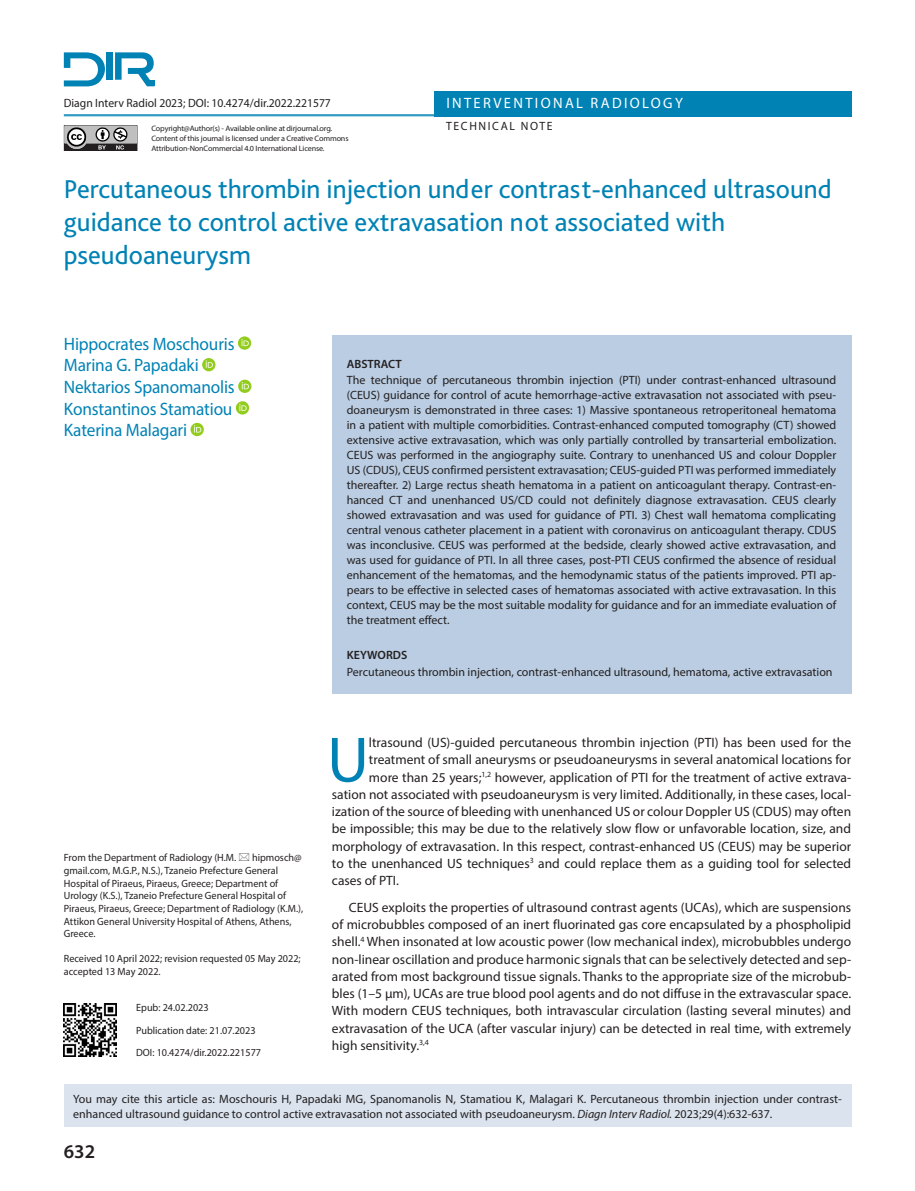
<style>
.page{position:relative;width:915px;height:1191px;background:#fff}
.page>*{position:absolute;margin:0;border:0;box-sizing:border-box;transform-origin:0 0}
.ILK_YAZI{font:64.65px "Myriad Pro";color:#0082b5}
.BASLIK{font:27px/33px "Bliss Pro";color:#0082b5}
.t1{font:600 19.5px "Myriad Pro";color:#231f20}
.YAZARLAR{font:18px "Myriad Pro";letter-spacing:-.01em;color:#0082b5;scale:.96 1}
.t2{font:15px "Myriad Pro";letter-spacing:.16em;color:#fff}
.YAZI{font:13.5px/17.2px "Myriad Pro";color:#231f20;text-align:justify}
.ILK_YAZI-2{font:13.5px "Myriad Pro";color:#231f20}
.ÖZET{font:12px/15px "Myriad Pro";color:#231f20;text-align:justify}
.CITE_AS{font:12px/15px "Myriad Pro";color:#231f20}
.BAS_KISMI{font:12px "Myriad Pro";color:#231f20}
.ÖZET-2{font:600 12px "Myriad Pro";color:#231f20}
.TUR-2{font:12px "Myriad Pro";letter-spacing:.14em;color:#231f20}
.YAZISMA{font:10.5px/12.6px "Myriad Pro";color:#231f20}
.t3{font:7.8px/9.8px "Myriad Pro";letter-spacing:-.02em;color:#231f20;scale:1.04 1}
.s1{font-style:italic}
</style>
<div class="page">
<div style="left:434px;top:91px;width:416px;height:25px;background:#0082b5"></div>
<hr style="left:64px;top:114px;width:786px;height:2px;background:#0082b5">
<div style="left:147px;top:80px;width:8px;height:6px;background:#0082b5"></div>
<div style="left:106px;top:52px;width:7px;height:28px;background:#0082b5"></div>
<svg style="left:64px;top:52px;width:41px;height:34px"></svg>
<svg style="left:115px;top:52px;width:39px;height:34px"></svg>
<svg style="left:64px;top:125px;width:73px;height:26px;background:#878686"></svg>
<div style="left:64px;top:1084px;width:786px;height:43px;background:#dae3ee"></div>
<svg style="left:238px;top:336px;width:13px;height:14px"></svg>
<svg style="left:241px;top:339px;width:8px;height:7px"></svg>
<svg style="left:202px;top:358px;width:13px;height:13px"></svg>
<svg style="left:206px;top:360px;width:7px;height:8px"></svg>
<svg style="left:238px;top:380px;width:13px;height:13px"></svg>
<svg style="left:241px;top:382px;width:8px;height:7px"></svg>
<svg style="left:236px;top:401px;width:13px;height:13px"></svg>
<svg style="left:239px;top:404px;width:7px;height:7px"></svg>
<svg style="left:190px;top:423px;width:14px;height:13px"></svg>
<svg style="left:194px;top:425px;width:7px;height:7px"></svg>
<div style="left:332px;top:335px;width:518px;height:358px;background:#bacde2"></div>
<img style="left:64px;top:1003px;width:53px;height:53px">
<p class="BAS_KISMI" style="left:64px;top:96px;width:268px">Diagn Interv Radiol 2023; DOI: 10.4274/dir.2022.221577</p>
<p class="t3" style="left:151px;top:124px;width:191px">Copyright@Author(s) - Available online at dirjournal.org.<br>Content of this journal is licensed under a Creative Commons<br>Attribution-NonCommercial 4.0 International License.</p>
<p class="t2" style="left:446px;top:94px;width:238px">INTERVENTIONAL RADIOLOGY</p>
<p class="TUR-2" style="left:446px;top:118px;width:108px">TECHNICAL NOTE</p>
<p class="BASLIK" style="left:64px;top:172px;width:769px">Percutaneous thrombin injection under contrast-enhanced ultrasound guidance to control active extravasation not associated with pseudoaneurysm</p>
<p class="YAZARLAR" style="left:64px;top:332px;width:179px">Hippocrates Moschouris</p>
<p class="YAZARLAR" style="left:64px;top:354px;width:142px">Marina G. Papadaki</p>
<p class="YAZARLAR" style="left:64px;top:376px;width:179px">Nektarios Spanomanolis</p>
<p class="YAZARLAR" style="left:64px;top:397px;width:177px">Konstantinos Stamatiou</p>
<p class="YAZARLAR" style="left:64px;top:419px;width:130px">Katerina Malagari</p>
<p class="YAZISMA" style="left:64px;top:851px;width:174px">From the Department of Radiology (H.M.</p>
<p class="YAZISMA" style="left:64px;top:851px;width:241px;text-indent:188px">hipmosch@ gmail.com, M.G.P., N.S.), Tzaneio Prefecture General Hospital of Piraeus, Piraeus, Greece; Department of Urology (K.S.), Tzaneio Prefecture General Hospital of Piraeus, Piraeus, Greece; Department of Radiology (K.M.), Attikon General University Hospital of Athens, Athens, Greece.</p>
<p class="YAZISMA" style="left:64px;top:952px;width:238px">Received 10 April 2022; revision requested 05 May 2022; accepted 13 May 2022.</p>
<p class="YAZISMA" style="left:136px;top:1001px;width:74px">Epub: 24.02.2023</p>
<p class="YAZISMA" style="left:136px;top:1023px;width:121px">Publication date: 21.07.2023</p>
<p class="YAZISMA" style="left:136px;top:1046px;width:126px">DOI: 10.4274/dir.2022.221577</p>
<p class="ÖZET-2" style="left:347px;top:356px;width:56px">ABSTRACT</p>
<p class="ÖZET" style="left:347px;top:372px;width:491px">The technique of percutaneous thrombin injection (PTI) under contrast-enhanced ultrasound (CEUS) guidance for control of acute hemorrhage-active extravasation not associated with pseu&shy;doaneurysm is demonstrated in three cases: 1) Massive spontaneous retroperitoneal hematoma in a patient with multiple comorbidities. Contrast-enhanced computed tomography (CT) showed extensive active extravasation, which was only partially controlled by transarterial embolization.<br>CEUS was performed in the angiography suite. Contrary to unenhanced US and colour Doppler US (CDUS), CEUS confirmed persistent extravasation; CEUS-guided PTI was performed immediately thereafter. 2) Large rectus sheath hematoma in a patient on anticoagulant therapy. Contrast-en&shy;hanced CT and unenhanced US/CD could not definitely diagnose extravasation. CEUS clearly showed extravasation and was used for guidance of PTI. 3) Chest wall hematoma complicating central venous catheter placement in a patient with coronavirus on anticoagulant therapy. CDUS was inconclusive. CEUS was performed at the bedside, clearly showed active extravasation, and was used for guidance of PTI. In all three cases, post-PTI CEUS confirmed the absence of residual enhancement of the hematomas, and the hemodynamic status of the patients improved. PTI ap&shy;pears to be effective in selected cases of hematomas associated with active extravasation. In this context, CEUS may be the most suitable modality for guidance and for an immediate evaluation of the treatment effect.</p>
<p class="ÖZET-2" style="left:347px;top:647px;width:62px">KEYWORDS</p>
<p class="ÖZET" style="left:347px;top:664px;width:487px">Percutaneous thrombin injection, contrast-enhanced ultrasound, hematoma, active extravasation</p>
<p class="ILK_YAZI" style="left:327px;top:720px;width:43px">U</p>
<p class="ILK_YAZI-2" style="left:369px;top:734px;width:483px">ltrasound (US)-guided percutaneous thrombin injection (PTI) has been used for the</p>
<p class="ILK_YAZI-2" style="left:369px;top:751px;width:483px">treatment of small aneurysms or pseudoaneurysms in several anatomical locations for</p>
<p class="ILK_YAZI-2" style="left:369px;top:768px;width:483px">more than 25 years;<sup>1,2</sup> however, application of PTI for the treatment of active extrava-</p>
<p class="ILK_YAZI-2" style="left:332px;top:786px;width:520px">sation not associated with pseudoaneurysm is very limited. Additionally, in these cases, local-</p>
<p class="ILK_YAZI-2" style="left:332px;top:803px;width:520px">ization of the source of bleeding with unenhanced US or colour Doppler US (CDUS) may often</p>
<p class="ILK_YAZI-2" style="left:332px;top:820px;width:520px">be impossible; this may be due to the relatively slow flow or unfavorable location, size, and</p>
<p class="ILK_YAZI-2" style="left:332px;top:837px;width:520px">morphology of extravasation. In this respect, contrast-enhanced US (CEUS) may be superior</p>
<p class="ILK_YAZI-2" style="left:332px;top:855px;width:520px">to the unenhanced US techniques<sup>3</sup> and could replace them as a guiding tool for selected</p>
<p class="ILK_YAZI-2" style="left:332px;top:872px;width:69px">cases of PTI.</p>
<p class="YAZI" style="left:332px;top:898px;width:520px;text-indent:17px">CEUS exploits the properties of ultrasound contrast agents (UCAs), which are suspensions of microbubbles composed of an inert fluorinated gas core encapsulated by a phospholipid shell.<sup>4</sup> When insonated at low acoustic power (low mechanical index), microbubbles undergo non-linear oscillation and produce harmonic signals that can be selectively detected and sep&shy;arated from most background tissue signals. Thanks to the appropriate size of the microbub&shy;bles (1–5 μm), UCAs are true blood pool agents and do not diffuse in the extravascular space.<br>With modern CEUS techniques, both intravascular circulation (lasting several minutes) and extravasation of the UCA (after vascular injury) can be detected in real time, with extremely high sensitivity.<sup>3,4</sup></p>
<p class="CITE_AS" style="left:73px;top:1091px;width:769px">You may cite this article as: Moschouris H, Papadaki MG, Spanomanolis N, Stamatiou K, Malagari K. Percutaneous thrombin injection under contrast&shy;enhanced ultrasound guidance to control active extravasation not associated with pseudoaneurysm. <span class="s1">Diagn Interv Radiol.</span> 2023;29(4):632-637.</p>
<h3 class="t1" style="left:64px;top:1138px;width:33px">632</h3>
</div>
